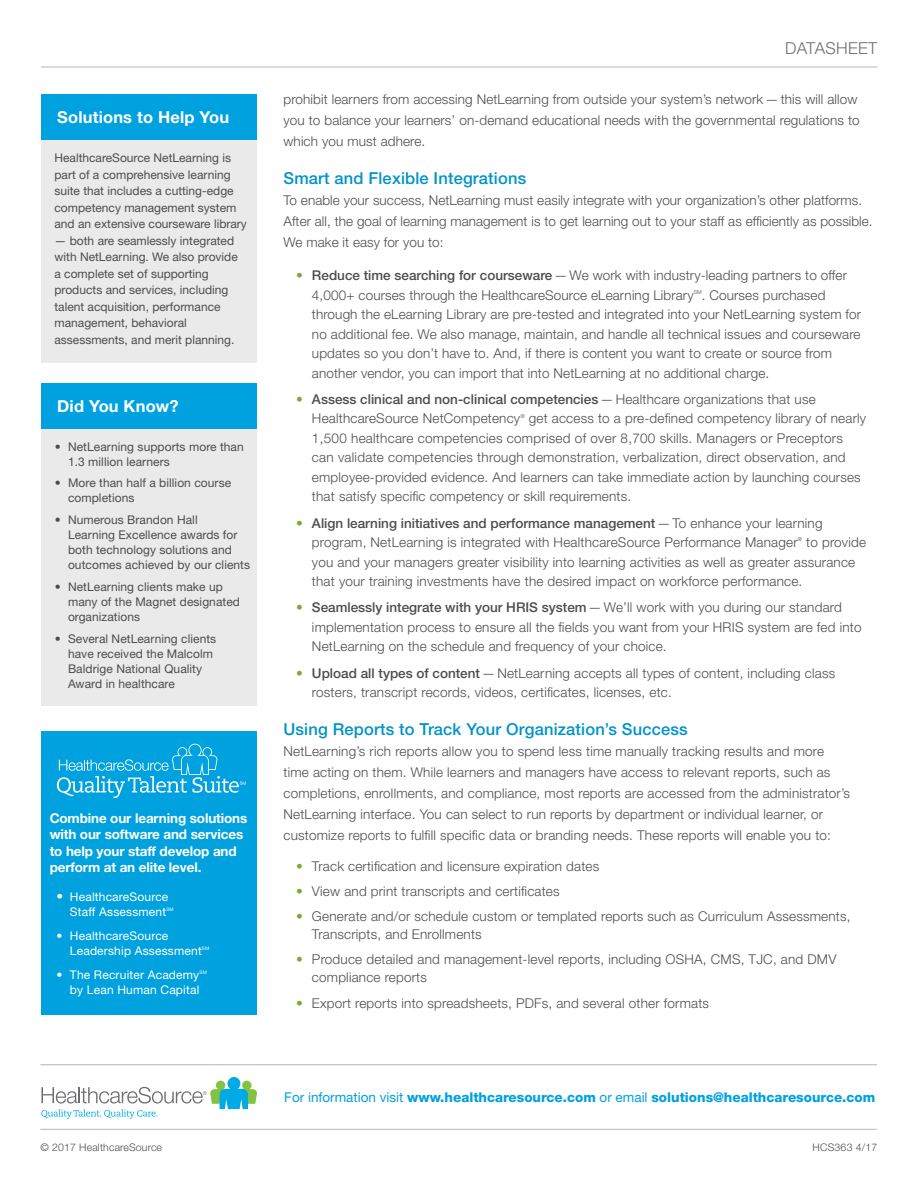
<style>
.page{position:relative;width:918px;height:1188px;background:#fff}
.page>*{position:absolute;margin:0;border:0;box-sizing:border-box;transform-origin:0 0}
.t1{font:500 16.5px "Helvetica Neue LT Std";letter-spacing:.01em;color:#0093ca}
.t2{font:700 16.5px "Helvetica Neue LT Std";letter-spacing:.01em;color:#fff}
.t3{font:300 16.5px "Helvetica Neue LT Std";letter-spacing:.02em;color:#6d6e71}
.t4{font:300 13.5px/19.5px "Helvetica Neue LT Std";letter-spacing:.015em;color:#4d4d4f}
.t5{font:700 13.5px/16.5px "Helvetica Neue LT Std";letter-spacing:-.01em;color:#fff}
.t6{font:800 13.5px "Helvetica Neue LT Std";color:#00a1df}
.t7{font:12px/16.5px "Helvetica Neue LT Std";color:#4d4d4f}
.t8{font:12px/15px "Helvetica Neue LT Std";letter-spacing:.015em;color:#fff;text-align:right}
.t9{font:300 10.5px "Helvetica Neue LT Std";letter-spacing:.015em;color:#4d4d4f}
.t10{font:300 5.4px "Helvetica Neue LT Std";color:#4d4d4f}
.t11{font:4.8px "Helvetica Neue LT Std";color:#fff}
.s1{font-size:13.5px}
.s2{font-weight:700;color:#75ac3b}
.s3{font-weight:500}
.s4{font-weight:400}
</style>
<div class="page">
<hr style="left:41px;top:66px;width:837px;height:2px;background:#bcbec0">
<div style="left:41px;top:140px;width:216px;height:223px;background:#eaeaeb"></div>
<div style="left:41px;top:429px;width:216px;height:277px;background:#eaeaeb"></div>
<div style="left:41px;top:94px;width:216px;height:46px;background:#00a1df"></div>
<div style="left:41px;top:383px;width:216px;height:46px;background:#00a1df"></div>
<svg style="left:41px;top:1077px;width:216px;height:42px"></svg>
<hr style="left:40px;top:1064px;width:837px;height:1px;background:#bcbec0">
<hr style="left:40px;top:1129px;width:837px;height:1px;background:#bcbec0">
<div style="left:41px;top:731px;width:216px;height:284px;background:#00a1df"></div>
<svg style="left:57px;top:744px;width:189px;height:54px"></svg>
<p class="t2" style="left:57px;top:107px;width:173px">Solutions to Help You</p>
<p class="t7" style="left:55px;top:150px;width:194px">HealthcareSource NetLearning is part of a comprehensive learning suite that includes a cutting-edge competency management system and an extensive courseware library</p>
<p class="t7" style="left:55px;top:232px;width:185px">— both are seamlessly integrated with NetLearning. We also provide a complete set of supporting products and services, including talent acquisition, performance management, behavioral assessments, and merit planning.</p>
<p class="t2" style="left:57px;top:396px;width:123px">Did You Know?</p>
<p class="t7" style="left:68px;top:439px;width:177px;line-height:15px;text-indent:-13px">• NetLearning supports more than<br>1.3 million learners</p>
<p class="t7" style="left:68px;top:476px;width:165px;line-height:15px;text-indent:-13px">• More than half a billion course completions</p>
<p class="t7" style="left:68px;top:512px;width:184px;line-height:15px;text-indent:-13px">• Numerous Brandon Hall<br>Learning Excellence awards for both technology solutions and outcomes achieved by our clients</p>
<p class="t7" style="left:68px;top:579px;width:173px;line-height:15px;text-indent:-13px">• NetLearning clients make up many of the Magnet designated organizations</p>
<p class="t7" style="left:68px;top:631px;width:150px;line-height:15px;text-indent:-13px">• Several NetLearning clients have received the Malcolm<br>Baldrige National Quality<br>Award in healthcare</p>
<p class="t5" style="left:50px;top:810px;width:199px">Combine our learning solutions with our software and services to help your staff develop and perform at an elite level.</p>
<p class="t8" style="left:56px;top:889px;width:113px"><span class="s1">•</span> HealthcareSource<br>Staff Assessment</p>
<p class="t11" style="left:166px;top:906px;width:9px">SM</p>
<p class="t8" style="left:70px;top:928px;width:133px;text-align:left;text-indent:-14px">• HealthcareSource<br>Leadership Assessment</p>
<p class="t11" style="left:202px;top:945px;width:9px">SM</p>
<p class="t8" style="left:56px;top:967px;width:144px">• The Recruiter Academy</p>
<p class="t11" style="left:200px;top:969px;width:9px">SM</p>
<p class="t8" style="left:70px;top:982px;width:131px">by Lean Human Capital</p>
<p class="t3" style="left:785px;top:38px;width:94px">DATASHEET</p>
<p class="t4" style="left:284px;top:89px;width:578px;line-height:21px">prohibit learners from accessing NetLearning from outside your system’s network—this will allow you to balance your learners’ on-demand educational needs with the governmental regulations to which you must adhere.</p>
<p class="t1" style="left:284px;top:168px;width:244px">Smart and Flexible Integrations</p>
<p class="t4" style="left:284px;top:189px;width:591px;line-height:21px">To enable your success, NetLearning must easily integrate with your organization’s other platforms.<br>After all, the goal of learning management is to get learning out to your staff as efficiently as possible.<br>We make it easy for you to:</p>
<p class="t4" style="left:312px;top:265px;width:536px;text-indent:-16px"><span class="s2">•</span> <span class="s3">Reduce time searching for courseware</span>—We work with industry-leading partners to offer<br>4,000+ courses through the HealthcareSource eLearning Library</p>
<p class="t4" style="left:312px;top:285px;width:551px;text-indent:390px">. Courses purchased through the eLearning Library are pre-tested and integrated into your NetLearning system for no additional fee. We also manage, maintain, and handle all technical issues and courseware updates so you don’t have to. And, if there is content you want to create or source from another vendor, you can import that into NetLearning at no additional charge.</p>
<p class="t4" style="left:312px;top:389px;width:505px;text-indent:-16px"><span class="s2">•</span> <span class="s3">Assess clinical and non-clinical competencies</span>—Healthcare organizations that use<br>HealthcareSource NetCompetency</p>
<p class="t10" style="left:694px;top:289px;width:9px">SM</p>
<p class="t10" style="left:520px;top:412px;width:6px">®</p>
<p class="t4" style="left:312px;top:409px;width:556px;text-indent:217px">get access to a pre-defined competency library of nearly 1,500 healthcare competencies comprised of over 8,700 skills. Managers or Preceptors can validate competencies through demonstration, verbalization, direct observation, and employee-provided evidence. And learners can take immediate action by launching courses that satisfy specific competency or skill requirements.</p>
<p class="t4" style="left:312px;top:513px;width:512px;text-indent:-16px"><span class="s2">•</span> <span class="s3">Align learning initiatives and performance management</span>— To enhance your learning program, NetLearning is integrated with HealthcareSource Performance Manager</p>
<p class="t10" style="left:798px;top:536px;width:6px">®</p>
<p class="t4" style="left:312px;top:532px;width:556px;text-indent:494px">to provide you and your managers greater visibility into learning activities as well as greater assurance that your training investments have the desired impact on workforce performance.</p>
<p class="t4" style="left:312px;top:598px;width:551px;text-indent:-16px"><span class="s2">•</span> <span class="s3">Seamlessly integrate with your HRIS system</span>—We’ll work with you during our standard implementation process to ensure all the fields you want from your HRIS system are fed into<br>NetLearning on the schedule and frequency of your choice.</p>
<p class="t4" style="left:312px;top:663px;width:525px;text-indent:-16px"><span class="s2">•</span> <span class="s3">Upload all types of content</span>—NetLearning accepts all types of content, including class rosters, transcript records, videos, certificates, licenses, etc.</p>
<p class="t1" style="left:284px;top:719px;width:406px">Using Reports to Track Your Organization’s Success</p>
<p class="t4" style="left:284px;top:740px;width:568px;line-height:21px">NetLearning’s rich reports allow you to spend less time manually tracking results and more time acting on them. While learners and managers have access to relevant reports, such as completions, enrollments, and compliance, most reports are accessed from the administrator’s NetLearning interface. You can select to run reports by department or individual learner, or customize reports to fulfill specific data or branding needs. These reports will enable you to:</p>
<p class="t4" style="left:296px;top:857px;width:305px"><span class="s2">•</span> Track certification and licensure expiration dates</p>
<p class="t4" style="left:296px;top:881px;width:265px"><span class="s2">•</span> View and print transcripts and certificates</p>
<p class="t4" style="left:312px;top:907px;width:540px;line-height:18px;text-indent:-16px"><span class="s2">•</span> Generate and/or schedule custom or templated reports such as Curriculum Assessments,<br>Transcripts, and Enrollments</p>
<p class="t4" style="left:312px;top:950px;width:526px;line-height:18px;text-indent:-16px"><span class="s2">•</span> Produce detailed and management-level reports, including OSHA, CMS, TJC, and DMV compliance reports</p>
<p class="t4" style="left:296px;top:993px;width:414px"><span class="s2">•</span> Export reports into spreadsheets, PDFs, and several other formats</p>
<p class="t6" style="left:284px;top:1089px;width:592px"><span class="s4">For information visit</span> www.healthcaresource.com <span class="s4">or email</span> solutions@healthcaresource.com</p>
<p class="t9" style="left:40px;top:1141px;width:123px">© 2017 HealthcareSource</p>
<p class="t9" style="left:813px;top:1141px;width:66px">HCS363 4/17</p>
</div>
